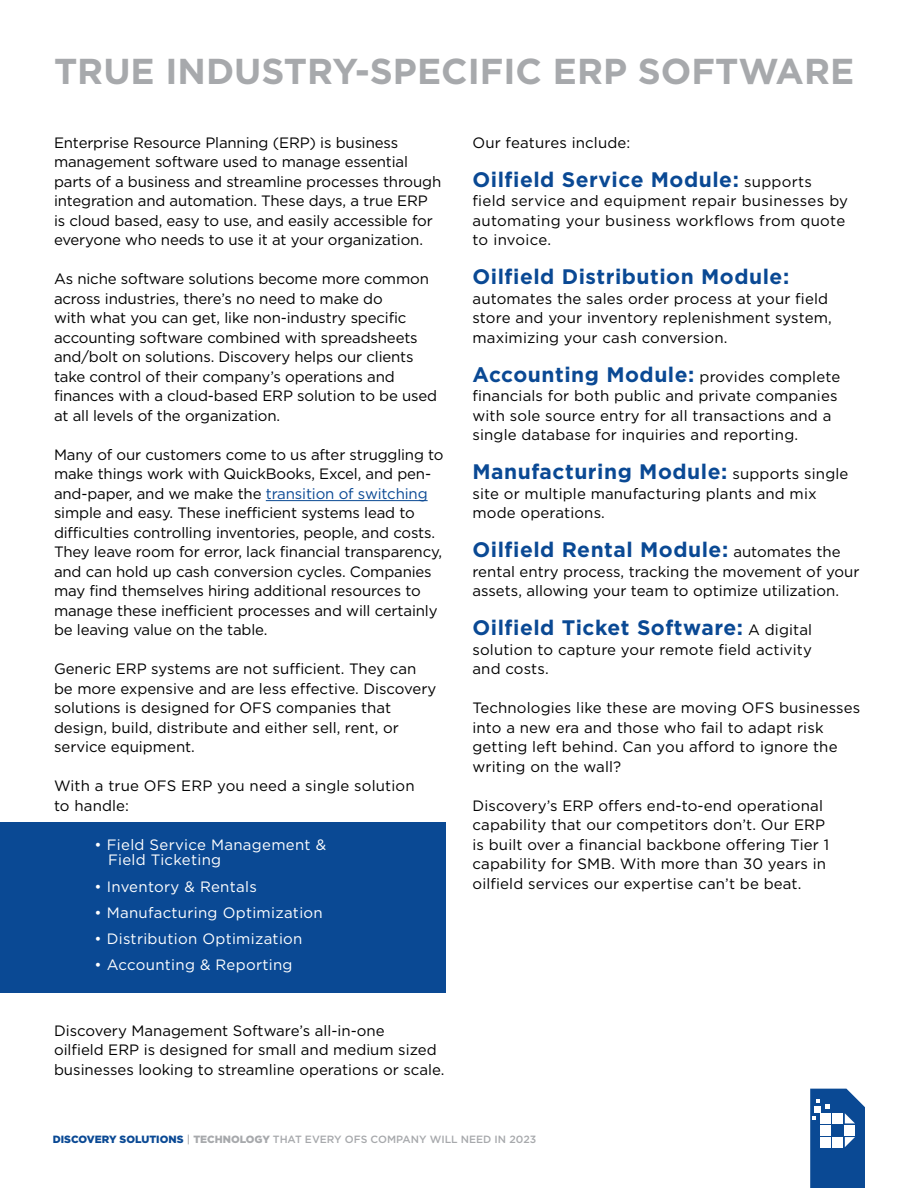
<style>
.page{position:relative;width:918px;height:1188px;background:#fff}
.page>*{position:absolute;margin:0;border:0;box-sizing:border-box;transform-origin:0 0}
.t1{font:700 36px "Gotham HTF";color:#a7a9ac}
.t2{font:700 21px "Gotham HTF";letter-spacing:.025em;color:#0a4994}
.t3{font:15px/19.5px "Gotham HTF";letter-spacing:-.01em;color:#000}
.t4{font:15px/19.5px "Gotham HTF";letter-spacing:.01em;color:#000}
.t5{font:15px/15.8px "Gotham HTF";letter-spacing:.02em;color:#fff}
.t6{font:15px/19.5px "Gotham HTF";letter-spacing:.02em;color:#000}
.t7{font:500 10.5px "Gotham HTF";color:#a7a9ac}
.s1{color:#0a4994}
.s2{font-weight:400;font-size:15px;color:#000}
.s3{font-weight:900;color:#0a4994}
.s4{font-weight:900}
</style>
<div class="page">
<svg style="left:810px;top:1089px;width:55px;height:99px"></svg>
<div style="left:0;top:822px;width:446px;height:171px;background:#0a4994"></div>
<hr style="left:266px;top:500px;width:162px;height:1px;background:#0a4994">
<h1 class="t1" style="left:54px;top:51px;width:802px">TRUE INDUSTRY-SPECIFIC ERP SOFTWARE</h1>
<p class="t3" style="left:54px;top:132px;width:389px">Enterprise Resource Planning (ERP) is business management software used to manage essential parts of a business and streamline processes through integration and automation. These days, a true ERP is cloud based, easy to use, and easily accessible for everyone who needs to use it at your organization.</p>
<p class="t3" style="left:54px;top:269px;width:385px">As niche software solutions become more common across industries, there’s no need to make do<br>with what you can get, like non-industry specific accounting software combined with spreadsheets and/bolt on solutions. Discovery helps our clients take control of their company’s operations and finances with a cloud-based ERP solution to be used at all levels of the organization.</p>
<p class="t3" style="left:54px;top:444px;width:391px">Many of our customers come to us after struggling to make things work with QuickBooks, Excel, and pen&shy;and-paper, and we make the <span class="s1">transition of switching </span>simple and easy. These inefficient systems lead to difficulties controlling inventories, people, and costs.<br>They leave room for error, lack financial transparency, and can hold up cash conversion cycles. Companies may find themselves hiring additional resources to manage these inefficient processes and will certainly be leaving value on the table.</p>
<p class="t3" style="left:54px;top:659px;width:384px">Generic ERP systems are not sufficient. They can be more expensive and are less effective. Discovery solutions is designed for OFS companies that design, build, distribute and either sell, rent, or service equipment.</p>
<p class="t4" style="left:54px;top:776px;width:362px">With a true OFS ERP you need a single solution to handle:</p>
<p class="t5" style="left:108px;top:836px;width:220px;text-indent:-14px">• Field Service Management &amp;<br>Field Ticketing</p>
<p class="t5" style="left:95px;top:878px;width:164px">• Inventory &amp; Rentals</p>
<p class="t5" style="left:95px;top:904px;width:230px">• Manufacturing Optimization</p>
<p class="t5" style="left:95px;top:931px;width:209px">• Distribution Optimization</p>
<p class="t5" style="left:95px;top:957px;width:200px">• Accounting &amp; Reporting</p>
<p class="t3" style="left:54px;top:1020px;width:392px">Discovery Management Software’s all-in-one<br>oilfield ERP is designed for small and medium sized businesses looking to streamline operations or scale.</p>
<p class="t4" style="left:472px;top:132px;width:159px">Our features include:</p>
<h2 class="t2" style="left:472px;top:167px;width:341px">Oilfield Service Module: <span class="s2">supports</span></h2>
<p class="t6" style="left:473px;top:191px;width:377px">field service and equipment repair businesses by automating your business workflows from quote to invoice.</p>
<h2 class="t2" style="left:472px;top:265px;width:318px">Oilfield Distribution Module:</h2>
<p class="t4" style="left:473px;top:288px;width:361px">automates the sales order process at your field store and your inventory replenishment system, maximizing your cash conversion.</p>
<h2 class="t2" style="left:472px;top:362px;width:369px">Accounting Module: <span class="s2">provides complete</span></h2>
<p class="t4" style="left:472px;top:386px;width:367px">financials for both public and private companies with sole source entry for all transactions and a single database for inquiries and reporting.</p>
<h2 class="t2" style="left:472px;top:460px;width:377px">Manufacturing Module: <span class="s2">supports single</span></h2>
<p class="t4" style="left:472px;top:483px;width:346px">site or multiple manufacturing plants and mix mode operations.</p>
<h2 class="t2" style="left:472px;top:538px;width:370px">Oilfield Rental Module: <span class="s2">automates the</span></h2>
<p class="t3" style="left:473px;top:561px;width:388px">rental entry process, tracking the movement of your assets, allowing your team to optimize utilization.</p>
<h2 class="t2" style="left:472px;top:616px;width:341px">Oilfield Ticket Software: <span class="s2">A digital</span></h2>
<p class="t4" style="left:472px;top:639px;width:341px">solution to capture your remote field activity and costs.</p>
<p class="t4" style="left:472px;top:698px;width:389px">Technologies like these are moving OFS businesses into a new era and those who fail to adapt risk getting left behind. Can you afford to ignore the writing on the wall?</p>
<p class="t4" style="left:472px;top:795px;width:358px">Discovery’s ERP offers end-to-end operational capability that our competitors don’t. Our ERP is built over a financial backbone offering Tier 1 capability for SMB. With more than 30 years in oilfield services our expertise can’t be beat.</p>
<p class="t7" style="left:53px;top:1133px;width:485px"><span class="s3">DISCOVERY SOLUTIONS</span> | <span class="s4">TECHNOLOGY</span> THAT EVERY OFS COMPANY WILL NEED IN 2023</p>
</div>
